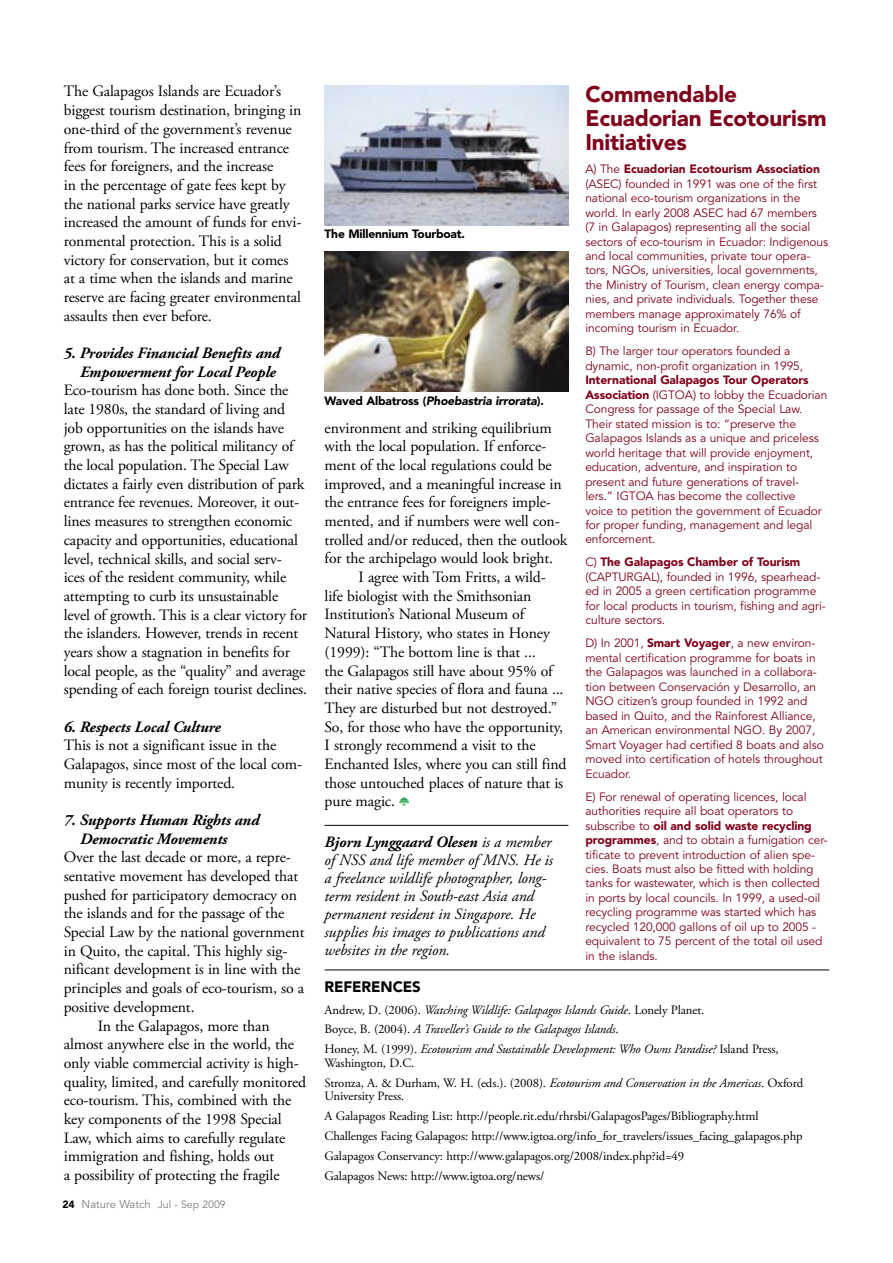
<style>
.page{position:relative;width:893px;height:1263px;background:#fff}
.page>*{position:absolute;margin:0;border:0;box-sizing:border-box;transform-origin:0 0}
.t1{font:900 22.5px/24px "Avenir";letter-spacing:-.01em;color:#7f001a}
.t2{font:15.75px/18.8px "Adobe Garamond Pro";letter-spacing:-.01em;color:#000}
.t3{font:italic 15.75px/18px "Adobe Garamond Pro";letter-spacing:-.005em;color:#000}
.t4{font:italic 700 15.75px/18.8px "Adobe Garamond Pro";letter-spacing:-.01em;color:#000;text-align:right}
.t5{font:900 15px "Avenir";letter-spacing:-.01em;color:#000}
.t6{font:12.75px/20px "Adobe Garamond Pro";letter-spacing:-.01em;color:#000}
.t7{font:italic 12.75px/20px "Adobe Garamond Pro";letter-spacing:-.01em;color:#000}
.t8{font:12px/14.4px "Avenir";letter-spacing:-.01em;color:#7f001a}
.t9{font:italic 900 12px "Avenir";letter-spacing:-.015em;color:#000}
.t10{font:900 12px "Avenir";letter-spacing:-.015em;color:#000}
.t11{font:11.25px "Avenir";color:#7c7c7c}
.s1{font-weight:900;font-size:10.5px;color:#000}
.s2{font-size:10.5px}
.s3{font-style:normal}
.s4{font-weight:700}
.s5{font-weight:900}
.s6{font-style:italic}
</style>
<div class="page">
<svg style="left:399px;top:797px;width:10px;height:9px"></svg>
<hr style="left:325px;top:825px;width:243px;height:1px;background:#000">
<hr style="left:325px;top:969px;width:504px;height:1px;background:#000">
<img style="left:325px;top:85px;width:243px;height:140px">
<img style="left:325px;top:252px;width:243px;height:140px">
<p class="t2" style="left:64px;top:83px;width:239px">The Galapagos Islands are Ecuador’s biggest tourism destination, bringing in one-third of the government’s revenue from tourism. The increased entrance fees for foreigners, and the increase<br>in the percentage of gate fees kept by the national parks service have greatly increased the amount of funds for envi&shy;ronmental protection. This is a solid victory for conservation, but it comes at a time when the islands and marine reserve are facing greater environmental assaults then ever before.</p>
<p class="t4" style="left:64px;top:344px;width:218px">5. Provides Financial Benefits and<br>Empowerment for Local People</p>
<p class="t2" style="left:64px;top:382px;width:245px">Eco-tourism has done both. Since the late 1980s, the standard of living and job opportunities on the islands have grown, as has the political militancy of the local population. The Special Law dictates a fairly even distribution of park entrance fee revenues. Moreover, it out&shy;lines measures to strengthen economic capacity and opportunities, educational level, technical skills, and social serv-<br>ices of the resident community, while attempting to curb its unsustainable level of growth. This is a clear victory for the islanders. However, trends in recent years show a stagnation in benefits for local people, as the “quality” and average spending of each foreign tourist declines.</p>
<p class="t4" style="left:64px;top:717px;width:158px">6. Respects Local Culture</p>
<p class="t2" style="left:64px;top:736px;width:240px">This is not a significant issue in the<br>Galapagos, since most of the local com&shy;munity is recently imported.</p>
<p class="t4" style="left:80px;top:811px;width:181px;text-align:left;text-indent:-17px">7. Supports Human Rights and<br>Democratic Movements</p>
<p class="t2" style="left:64px;top:848px;width:229px">Over the last decade or more, a repre-</p>
<p class="t2" style="left:64px;top:867px;width:236px">sentative movement has developed that</p>
<p class="t2" style="left:64px;top:886px;width:235px">pushed for participatory democracy on</p>
<p class="t2" style="left:64px;top:905px;width:222px">the islands and for the passage of the</p>
<p class="t2" style="left:64px;top:923px;width:242px">Special Law by the national government</p>
<p class="t2" style="left:64px;top:942px;width:225px">in Quito, the capital. This highly sig-</p>
<p class="t2" style="left:64px;top:961px;width:238px">nificant development is in line with the</p>
<p class="t2" style="left:64px;top:979px;width:242px">principles and goals of eco-tourism, so a</p>
<p class="t2" style="left:64px;top:998px;width:132px">positive development.</p>
<p class="t2" style="left:98px;top:1017px;width:173px">In the Galapagos, more than</p>
<p class="t2" style="left:64px;top:1035px;width:232px">almost anywhere else in the world, the</p>
<p class="t2" style="left:64px;top:1054px;width:236px">only viable commercial activity is high-</p>
<p class="t2" style="left:64px;top:1073px;width:244px">quality, limited, and carefully monitored</p>
<p class="t2" style="left:64px;top:1091px;width:229px">eco-tourism. This, combined with the</p>
<p class="t2" style="left:64px;top:1110px;width:219px">key components of the 1998 Special</p>
<p class="t2" style="left:64px;top:1129px;width:223px">Law, which aims to carefully regulate</p>
<p class="t2" style="left:64px;top:1147px;width:212px">immigration and fishing, holds out</p>
<p class="t2" style="left:64px;top:1166px;width:217px">a possibility of protecting the fragile</p>
<p class="t11" style="left:62px;top:1197px;width:165px"><span class="s1">24</span> Nature Watch <span class="s2">Jul - Sep 2009</span></p>
<p class="t10" style="left:325px;top:227px;width:142px">The Millennium Tourboat.</p>
<p class="t9" style="left:325px;top:393px;width:221px"><span class="s3">Waved Albatross (</span>Phoebastria irrorata<span class="s3">).</span></p>
<p class="t2" style="left:325px;top:419px;width:229px">environment and striking equilibrium</p>
<p class="t2" style="left:325px;top:437px;width:223px">with the local population. If enforce-</p>
<p class="t2" style="left:325px;top:456px;width:229px">ment of the local regulations could be</p>
<p class="t2" style="left:325px;top:475px;width:239px">improved, and a meaningful increase in</p>
<p class="t2" style="left:325px;top:493px;width:228px">the entrance fees for foreigners imple-</p>
<p class="t2" style="left:325px;top:512px;width:237px">mented, and if numbers were well con-</p>
<p class="t2" style="left:325px;top:531px;width:244px">trolled and/or reduced, then the outlook</p>
<p class="t2" style="left:325px;top:550px;width:230px">for the archipelago would look bright.</p>
<p class="t2" style="left:359px;top:568px;width:189px">I agree with Tom Fritts, a wild-</p>
<p class="t2" style="left:325px;top:587px;width:208px">life biologist with the Smithsonian</p>
<p class="t2" style="left:325px;top:606px;width:201px">Institution’s National Museum of</p>
<p class="t2" style="left:325px;top:624px;width:227px">Natural History, who states in Honey</p>
<p class="t2" style="left:325px;top:643px;width:213px">(1999): “The bottom line is that ...</p>
<p class="t2" style="left:325px;top:662px;width:230px">the Galapagos still have about 95% of</p>
<p class="t2" style="left:325px;top:680px;width:240px">their native species of flora and fauna ...</p>
<p class="t2" style="left:325px;top:699px;width:234px">They are disturbed but not destroyed.”</p>
<p class="t2" style="left:325px;top:718px;width:240px">So, for those who have the opportunity,</p>
<p class="t2" style="left:325px;top:736px;width:213px">I strongly recommend a visit to the</p>
<p class="t2" style="left:325px;top:755px;width:243px">Enchanted Isles, where you can still find</p>
<p class="t2" style="left:325px;top:774px;width:240px">those untouched places of nature that is</p>
<p class="t2" style="left:325px;top:792px;width:72px">pure magic.</p>
<p class="t3" style="left:325px;top:833px;width:230px"><span class="s4">Bjorn Lynggaard Olesen</span> is a member of NSS and life member of MNS. He is a freelance wildlife photographer, long&shy;term resident in South-east Asia and permanent resident in Singapore. He supplies his images to publications and websites in the region.</p>
<h1 class="t1" style="left:585px;top:82px;width:243px">Commendable<br>Ecuadorian Ecotourism<br>Initiatives</h1>
<p class="t8" style="left:585px;top:162px;width:244px">A) The <span class="s5">Ecuadorian Ecotourism Association </span>(ASEC) founded in 1991 was one of the first national eco-tourism organizations in the world. In early 2008 ASEC had 67 members (7 in Galapagos) representing all the social sectors of eco-tourism in Ecuador: Indigenous and local communities, private tour opera&shy;tors, NGOs, universities, local governments, the Ministry of Tourism, clean energy compa&shy;nies, and private individuals. Together these members manage approximately 76% of incoming tourism in Ecuador.</p>
<p class="t8" style="left:585px;top:344px;width:219px">B) The larger tour operators founded a dynamic, non-profit organization in 1995,</p>
<p class="t8" style="left:585px;top:373px;width:243px"><span class="s5">International Galapagos Tour Operators Association</span> (IGTOA) to lobby the Ecuadorian Congress for passage of the Special Law.<br>Their stated mission is to: “preserve the Galapagos Islands as a unique and priceless world heritage that will provide enjoyment, education, adventure, and inspiration to present and future generations of travel&shy;lers.” IGTOA has become the collective<br>voice to petition the government of Ecuador for proper funding, management and legal enforcement.</p>
<p class="t8" style="left:585px;top:555px;width:242px">C) <span class="s5">The Galapagos Chamber of Tourism </span>(CAPTURGAL), founded in 1996, spearhead&shy;ed in 2005 a green certification programme for local products in tourism, fishing and agri&shy;culture sectors.</p>
<p class="t8" style="left:585px;top:636px;width:240px">D) In 2001, <span class="s5">Smart Voyager</span>, a new environ&shy;mental certification programme for boats in the Galapagos was launched in a collabora&shy;tion between Conservación y Desarrollo, an NGO citizen’s group founded in 1992 and based in Quito, and the Rainforest Alliance, an American environmental NGO. By 2007, Smart Voyager had certified 8 boats and also moved into certification of hotels throughout Ecuador.</p>
<p class="t8" style="left:585px;top:790px;width:244px">E) For renewal of operating licences, local authorities require all boat operators to subscribe to <span class="s5">oil and solid waste recycling programmes</span>, and to obtain a fumigation cer&shy;tificate to prevent introduction of alien spe&shy;cies. Boats must also be fitted with holding tanks for wastewater, which is then collected in ports by local councils. In 1999, a used-oil recycling programme was started which has recycled 120,000 gallons of oil up to 2005 - equivalent to 75 percent of the total oil used in the islands.</p>
<p class="t5" style="left:325px;top:977px;width:98px">REFERENCES</p>
<p class="t7" style="left:325px;top:1000px;width:456px"><span class="s3">Andrew, D. (2006).</span> Watching Wildlife: Galapagos Islands Guide<span class="s3">. Lonely Planet.<br>Boyce, B. (2004).</span> A Traveller’s Guide to the Galapagos Islands<span class="s3">.<br>Honey, M. (1999).</span> Ecotourism and Sustainable Development: Who Owns Paradise? <span class="s3">Island Press,</span></p>
<p class="t6" style="left:325px;top:1053px;width:480px">Washington, D.C.<br>Stronza, A. &amp; Durham, W. H. (eds.). (2008). <span class="s6">Ecotourism and Conservation in the Americas</span>. Oxford</p>
<p class="t6" style="left:325px;top:1087px;width:479px">University Press.<br>A Galapagos Reading List: http://people.rit.edu/rhrsbi/GalapagosPages/Bibliography.html Challenges Facing Galapagos: http://www.igtoa.org/info_for_travelers/issues_facing_galapagos.php Galapagos Conservancy: http://www.galapagos.org/2008/index.php?id=49<br>Galapagos News: http://www.igtoa.org/news/</p>
</div>
